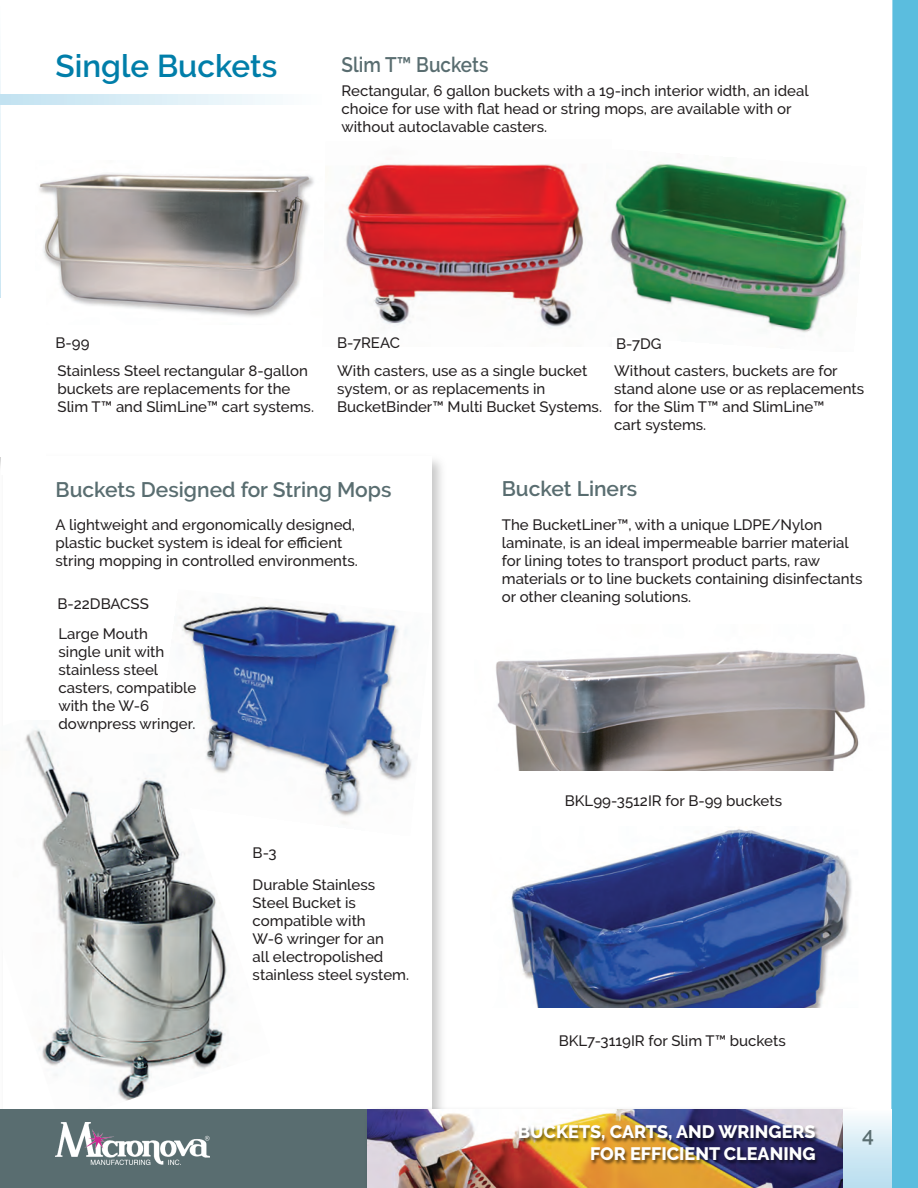
<style>
.page{position:relative;width:918px;height:1188px;background:#fff}
.page>*{position:absolute;margin:0;border:0;box-sizing:border-box;transform-origin:0 0}
.t1{font:600 31.5px "Raleway";color:#007ea9}
.t2{font:600 21px "Raleway";color:#596d70}
.t3{font:600 21px "Raleway";color:#596d70;scale:.9 1}
.t4{font:800 18px/21.6px "Raleway";color:#fff;text-align:right}
.t5{font:500 15px/18px "Raleway";color:#231f20}
</style>
<div class="page">
<img style="left:169px;top:590px;width:261px;height:241px">
<img style="left:0;top:719px;width:271px;height:390px">
<div style="left:0;top:1109px;width:845px;height:79px;background:#596d70"></div>
<img style="left:56px;top:1123px;width:154px;height:41px">
<img style="left:367px;top:1103px;width:477px;height:85px">
<img style="left:368px;top:1110px;width:476px;height:78px">
<img style="left:367px;top:1117px;width:477px;height:65px">
<div style="left:891px;top:0;width:27px;height:1188px;background:#5bbdde"></div>
<div style="left:844px;top:1109px;width:48px;height:79px;background:linear-gradient(to bottom,#f9fcfd,#b5dcee)"></div>
<svg style="left:0;top:56px;width:1px;height:236px"></svg>
<img style="left:345px;top:164px;width:239px;height:164px">
<img style="left:39px;top:173px;width:275px;height:144px">
<img style="left:609px;top:163px;width:241px;height:170px">
<svg style="left:1px;top:95px;width:275px;height:9px;background:#daedf6"></svg>
<img style="left:496px;top:650px;width:369px;height:120px">
<img style="left:511px;top:829px;width:341px;height:179px">
<div style="left:1px;top:271px;width:44px;height:204px;background:#fff"></div>
<h1 class="t1" style="left:56px;top:48px;width:223px">Single Buckets</h1>
<h2 class="t3" style="left:342px;top:53px;width:165px">Slim T™ Buckets</h2>
<p class="t5" style="left:342px;top:82px;width:469px">Rectangular, 6 gallon buckets with a 19-inch interior width, an ideal choice for use with flat head or string mops, are available with or without autoclavable casters.</p>
<p class="t5" style="left:56px;top:334px;width:36px">B-99</p>
<p class="t5" style="left:337px;top:334px;width:64px">B-7REAC</p>
<p class="t5" style="left:616px;top:335px;width:47px">B-7DG</p>
<p class="t5" style="left:58px;top:362px;width:258px">Stainless Steel rectangular 8-gallon buckets are replacements for the<br>Slim T™ and SlimLine™ cart systems.</p>
<p class="t5" style="left:337px;top:362px;width:266px">With casters, use as a single bucket system, or as replacements in<br>BucketBinder™ Multi Bucket Systems.</p>
<p class="t5" style="left:614px;top:362px;width:252px">Without casters, buckets are for stand alone use or as replacements for the Slim T™ and SlimLine™<br>cart systems.</p>
<h2 class="t2" style="left:56px;top:478px;width:337px">Buckets Designed for String Mops</h2>
<p class="t5" style="left:56px;top:516px;width:304px">A lightweight and ergonomically designed, plastic bucket system is ideal for efficient string mopping in controlled environments.</p>
<p class="t5" style="left:58px;top:589px;width:93px;line-height:29.8px">B-22DBACSS<br>Large Mouth</p>
<p class="t5" style="left:59px;top:642px;width:139px">single unit with stainless steel casters, compatible with the W-6 downpress wringer.</p>
<p class="t5" style="left:253px;top:844px;width:26px">B-3</p>
<p class="t5" style="left:253px;top:876px;width:158px">Durable Stainless<br>Steel Bucket is compatible with<br>W-6 wringer for an<br>all electropolished stainless steel system.</p>
<h2 class="t2" style="left:502px;top:477px;width:137px">Bucket Liners</h2>
<p class="t5" style="left:502px;top:516px;width:362px">The BucketLiner™, with a unique LDPE/Nylon laminate, is an ideal impermeable barrier material for lining totes to transport product parts, raw materials or to line buckets containing disinfectants or other cleaning solutions.</p>
<p class="t5" style="left:565px;top:791px;width:219px">BKL99-3512IR for B-99 buckets</p>
<p class="t5" style="left:559px;top:1032px;width:229px">BKL7-3119IR for Slim T™ buckets</p>
<p class="t4" style="left:518px;top:1121px;width:299px">BUCKETS, CARTS, AND WRINGERS<br>FOR EFFICIENT CLEANING</p>
<h2 class="t2" style="left:862px;top:1123px;width:13px">4</h2>
</div>
